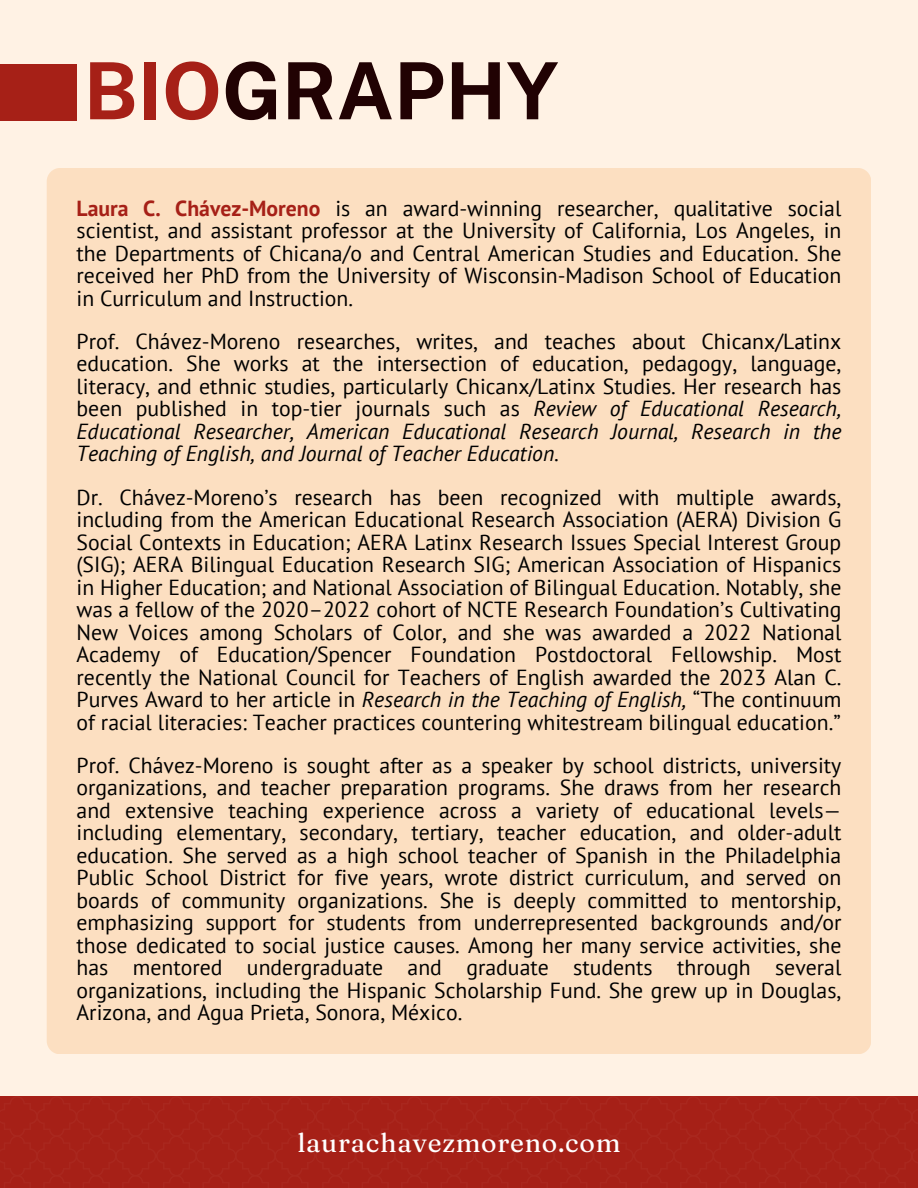
<style>
.page{position:relative;width:918px;height:1188px;background:#fff2e4}
.page>*{position:absolute;margin:0;border:0;box-sizing:border-box;transform-origin:0 0}
.t1{font:700 78.9px "Public Sans";color:#210203}
.t2{font:26.4px "Fraunces 9 pt";letter-spacing:.025em;color:#fff}
.t3{font:21.75px/22.5px "PT Sans";color:#000;text-align:justify}
.s1{color:#a62017}
.s2{font-weight:700;color:#a62017}
.s3{font-style:italic}
</style>
<div class="page">
<div style="left:0;top:1096px;width:918px;height:92px;background:#a62017"></div>
<div style="left:0;top:64px;width:77px;height:57px;background:#a62017"></div>
<div style="left:47px;top:168px;width:824px;height:886px;background:#fcdfc1;border-radius:14px"></div>
<p class="t1" style="left:84px;top:44px;width:477px"><span class="s1">BIO</span>GRAPHY</p>
<p class="t3" style="left:77px;top:196px;width:766px"><span class="s2">Laura C. Chávez-Moreno</span> is an award-winning researcher, qualitative social scientist, and assistant professor at the University of California, Los Angeles, in the Departments of Chicana/o and Central American Studies and Education. She received her PhD from the University of Wisconsin-Madison School of Education in Curriculum and Instruction.</p>
<p class="t3" style="left:77px;top:330px;width:766px">Prof. Chávez-Moreno researches, writes, and teaches about Chicanx/Latinx education. She works at the intersection of education, pedagogy, language, literacy, and ethnic studies, particularly Chicanx/Latinx Studies. Her research has been published in top-tier journals such as <span class="s3">Review of Educational Research, Educational Researcher, American Educational Research Journal, Research in the Teaching of English, and Journal of Teacher Education.</span></p>
<p class="t3" style="left:77px;top:485px;width:766px">Dr. Chávez-Moreno’s research has been recognized with multiple awards, including from the American Educational Research Association (AERA) Division G Social Contexts in Education; AERA Latinx Research Issues Special Interest Group (SIG); AERA Bilingual Education Research SIG; American Association of Hispanics in Higher Education; and National Association of Bilingual Education. Notably, she was a fellow of the 2020–2022 cohort of NCTE Research Foundation’s Cultivating New Voices among Scholars of Color, and she was awarded a 2022 National Academy of Education/Spencer Foundation Postdoctoral Fellowship. Most recently the National Council for Teachers of English awarded the 2023 Alan C.<br>Purves Award to her article in <span class="s3">Research in the Teaching of English,</span> “The continuum of racial literacies: Teacher practices countering whitestream bilingual education.”</p>
<p class="t3" style="left:77px;top:753px;width:766px">Prof. Chávez-Moreno is sought after as a speaker by school districts, university organizations, and teacher preparation programs. She draws from her research and extensive teaching experience across a variety of educational levels— including elementary, secondary, tertiary, teacher education, and older-adult education. She served as a high school teacher of Spanish in the Philadelphia Public School District for five years, wrote district curriculum, and served on boards of community organizations. She is deeply committed to mentorship, emphasizing support for students from underrepresented backgrounds and/or those dedicated to social justice causes. Among her many service activities, she has mentored undergraduate and graduate students through several organizations, including the Hispanic Scholarship Fund. She grew up in Douglas, Arizona, and Agua Prieta, Sonora, México.</p>
<h1 class="t2" style="left:297px;top:1126px;width:325px">laurachavezmoreno.com</h1>
</div>
